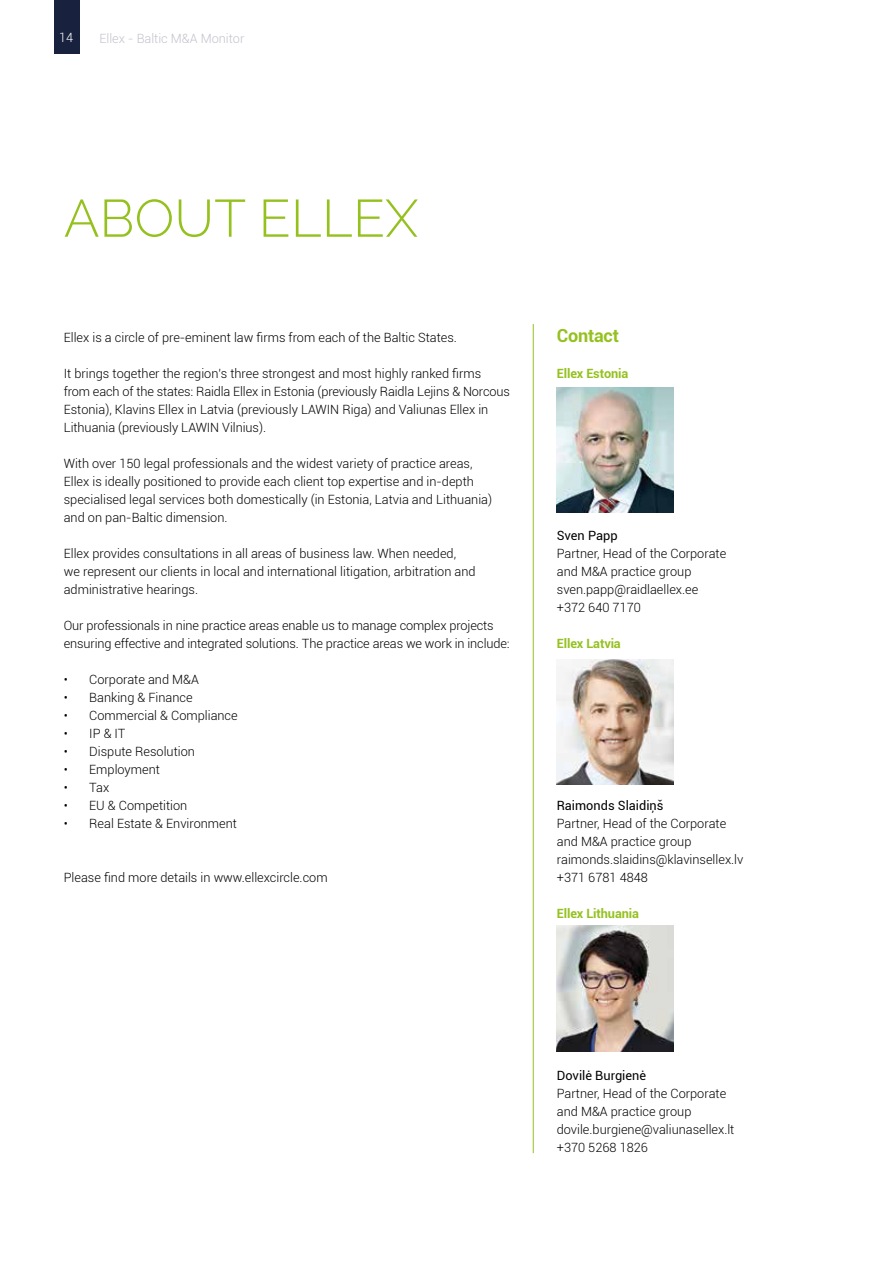
<style>
.page{position:relative;width:893px;height:1263px;background:#fff}
.page>*{position:absolute;margin:0;border:0;box-sizing:border-box;transform-origin:0 0}
.t1{font:300 52.5px "Raleway";color:#95c11f}
.t2{font:700 18px "Roboto";letter-spacing:-.01em;color:#95c11f}
.t3{font:300 12.75px/18px "Roboto";color:#000}
.t4{font:12.75px "Roboto";color:#000}
.t5{font:700 12.75px "Roboto";letter-spacing:-.01em;color:#95c11f}
.t6{font:300 12.75px "Roboto";color:#c4c1cd}
.t7{font:300 12.75px "Roboto";color:#fff}
</style>
<div class="page">
<div style="left:54px;top:0;width:25px;height:54px;background:#18223e"></div>
<hr style="left:533px;top:324px;width:1px;height:829px;background:#95c11f">
<img style="left:557px;top:926px;width:116px;height:125px">
<img style="left:557px;top:659px;width:116px;height:126px">
<img style="left:557px;top:387px;width:116px;height:125px">
<p class="t7" style="left:59px;top:29px;width:16px">14</p>
<p class="t6" style="left:99px;top:29px;width:146px">Ellex - Baltic M&amp;A Monitor</p>
<h1 class="t1" style="left:64px;top:188px;width:356px">ABOUT ELLEX</h1>
<p class="t3" style="left:64px;top:328px;width:395px">Ellex is a circle of pre-eminent law firms from each of the Baltic States.</p>
<p class="t3" style="left:64px;top:364px;width:448px">It brings together the region's three strongest and most highly ranked firms from each of the states: Raidla Ellex in Estonia (previously Raidla Lejins &amp; Norcous Estonia), Klavins Ellex in Latvia (previously LAWIN Riga) and Valiunas Ellex in Lithuania (previously LAWIN Vilnius).</p>
<p class="t3" style="left:64px;top:454px;width:430px">With over 150 legal professionals and the widest variety of practice areas, Ellex is ideally positioned to provide each client top expertise and in-depth specialised legal services both domestically (in Estonia, Latvia and Lithuania) and on pan-Baltic dimension.</p>
<p class="t3" style="left:64px;top:544px;width:413px">Ellex provides consultations in all areas of business law. When needed,<br>we represent our clients in local and international litigation, arbitration and administrative hearings.</p>
<p class="t3" style="left:64px;top:616px;width:447px">Our professionals in nine practice areas enable us to manage complex projects ensuring effective and integrated solutions. The practice areas we work in include:</p>
<p class="t3" style="left:64px;top:670px;width:137px">• Corporate and M&amp;A</p>
<p class="t3" style="left:64px;top:688px;width:130px">• Banking &amp; Finance</p>
<p class="t3" style="left:64px;top:706px;width:175px">• Commercial &amp; Compliance</p>
<p class="t3" style="left:64px;top:724px;width:63px">• IP &amp; IT</p>
<p class="t3" style="left:64px;top:742px;width:133px">• Dispute Resolution</p>
<p class="t3" style="left:64px;top:760px;width:98px">• Employment</p>
<p class="t3" style="left:64px;top:778px;width:47px">• Tax</p>
<p class="t3" style="left:64px;top:796px;width:125px">• EU &amp; Competition</p>
<p class="t3" style="left:64px;top:814px;width:175px">• Real Estate &amp; Environment</p>
<p class="t3" style="left:64px;top:868px;width:265px">Please find more details in www.ellexcircle.com</p>
<h2 class="t2" style="left:557px;top:323px;width:64px">Contact</h2>
<p class="t5" style="left:557px;top:364px;width:73px">Ellex Estonia</p>
<p class="t4" style="left:557px;top:527px;width:62px">Sven Papp</p>
<p class="t3" style="left:557px;top:544px;width:171px">Partner, Head of the Corporate and M&amp;A practice group sven.papp@raidlaellex.ee +372 640 7170</p>
<p class="t5" style="left:557px;top:634px;width:65px">Ellex Latvia</p>
<p class="t4" style="left:557px;top:797px;width:108px">Raimonds Slaidiņš</p>
<p class="t3" style="left:557px;top:814px;width:188px">Partner, Head of the Corporate and M&amp;A practice group raimonds.slaidins@klavinsellex.lv +371 6781 4848</p>
<p class="t5" style="left:557px;top:904px;width:84px">Ellex Lithuania</p>
<p class="t4" style="left:557px;top:1067px;width:91px">Dovilė Burgienė</p>
<p class="t3" style="left:557px;top:1084px;width:179px">Partner, Head of the Corporate and M&amp;A practice group dovile.burgiene@valiunasellex.lt +370 5268 1826</p>
</div>
